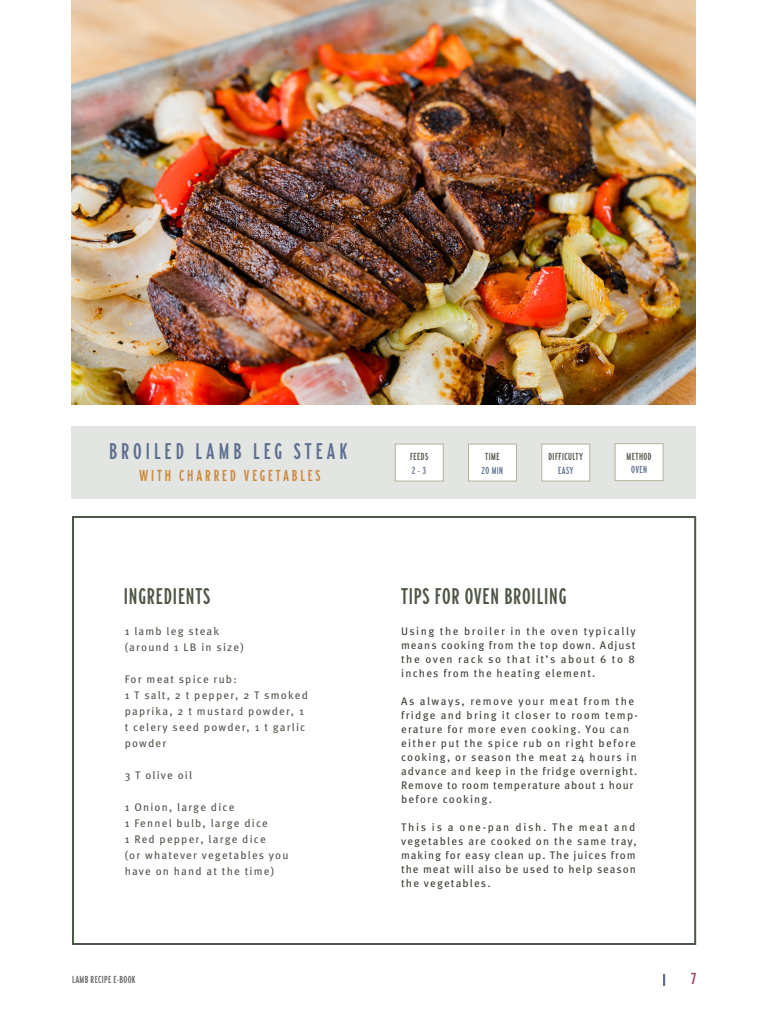
<style>
.page{position:relative;width:768px;height:1024px;background:#fff}
.page>*{position:absolute;margin:0;border:0;box-sizing:border-box;transform-origin:0 0}
.highlight_red_text{font:20px "Carnaby Street Clean";letter-spacing:.04em;color:#4d5747}
.title_recipes{font:20px "Carnaby Street Clean";letter-spacing:.2em;color:#5e7090}
.title_recipes-2{font:14px "Carnaby Street Clean";letter-spacing:.2em;color:#ce8639}
.t1{font:14px "Carnaby Street Clean";color:#9f3a62}
.full_text{font:11px/14px "Meta Pro";letter-spacing:.11em;color:#394134}
.ingredients_text{font:11px/16px "Meta Pro";letter-spacing:.11em;color:#4d5747}
.full_text-2{font:11px/14px "Meta Pro";letter-spacing:.08em;color:#394134}
.instructions{font:9px "Carnaby Street Clean";letter-spacing:.05em;color:#4d5747}
.t2{font:9px "Carnaby Street Clean";letter-spacing:.04em;color:#666}
.instructions-2{font:9px "Carnaby Street Clean";letter-spacing:.05em;color:#5e7090}
</style>
<div class="page">
<div style="left:72px;top:516px;width:624px;height:429px;border:2px solid #4d5747"></div>
<div style="left:72px;top:426px;width:624px;height:73px;background:#e3e5e3"></div>
<img style="left:72px;top:0;width:624px;height:405px">
<svg style="left:663px;top:974px;width:2px;height:12px"></svg>
<div style="left:395px;top:444px;width:49px;height:38px;background:#fff;border:1px solid #b6b09c"></div>
<div style="left:468px;top:444px;width:49px;height:38px;background:#fff;border:1px solid #b6b09c"></div>
<div style="left:541px;top:444px;width:49px;height:38px;background:#fff;border:1px solid #b6b09c"></div>
<div style="left:615px;top:443px;width:49px;height:38px;background:#fff;border:1px solid #b6b09c"></div>
<p class="title_recipes" style="left:109px;top:439px;width:240px">BROILED LAMB LEG STEAK</p>
<p class="title_recipes-2" style="left:139px;top:468px;width:183px">WITH CHARRED VEGETABLES</p>
<p class="highlight_red_text" style="left:124px;top:585px;width:88px">INGREDIENTS</p>
<p class="ingredients_text" style="left:125px;top:622px;width:96px">1 lamb leg steak</p>
<p class="ingredients_text" style="left:125px;top:638px;width:121px">(around 1 LB in size)</p>
<p class="ingredients_text" style="left:125px;top:670px;width:114px">For meat spice rub:</p>
<p class="ingredients_text" style="left:125px;top:686px;width:185px">1 T salt, 2 t pepper, 2 T smoked</p>
<p class="ingredients_text" style="left:125px;top:702px;width:182px">paprika, 2 t mustard powder, 1 t celery seed powder, 1 t garlic powder</p>
<p class="ingredients_text" style="left:125px;top:766px;width:69px">3 T olive oil</p>
<p class="ingredients_text" style="left:125px;top:798px;width:111px">1 Onion, large dice</p>
<p class="ingredients_text" style="left:125px;top:814px;width:145px">1 Fennel bulb, large dice</p>
<p class="ingredients_text" style="left:125px;top:830px;width:143px">1 Red pepper, large dice</p>
<p class="ingredients_text" style="left:125px;top:846px;width:165px">(or whatever vegetables you</p>
<p class="ingredients_text" style="left:125px;top:862px;width:151px">have on hand at the time)</p>
<p class="instructions" style="left:410px;top:451px;width:20px">FEEDS</p>
<p class="instructions-2" style="left:412px;top:465px;width:15px">2 - 3</p>
<p class="instructions" style="left:485px;top:451px;width:16px">TIME</p>
<p class="instructions-2" style="left:482px;top:465px;width:23px">20 MIN</p>
<p class="instructions" style="left:548px;top:451px;width:36px">DIFFICULTY</p>
<p class="instructions-2" style="left:558px;top:465px;width:17px">EASY</p>
<p class="instructions" style="left:627px;top:451px;width:27px">METHOD</p>
<p class="instructions-2" style="left:631px;top:465px;width:17px">OVEN</p>
<p class="highlight_red_text" style="left:401px;top:585px;width:167px">TIPS FOR OVEN BROILING</p>
<p class="full_text" style="left:401px;top:623px;width:236px;text-align:justify">Using the broiler in the oven typically means cooking from the top down. Adjust the oven rack so that it’s about 6 to 8 inches from the heating element.</p>
<p class="full_text" style="left:401px;top:693px;width:238px">As always, remove your meat from the fridge and bring it closer to room temp-</p>
<p class="full_text" style="left:401px;top:721px;width:237px">erature for more even cooking. You can either put the spice rub on right before cooking, or season the meat 24 hours in</p>
<p class="full_text-2" style="left:401px;top:763px;width:238px">advance and keep in the fridge overnight.<br>Remove to room temperature about 1 hour</p>
<p class="full_text" style="left:401px;top:791px;width:92px">before cooking.</p>
<p class="full_text" style="left:401px;top:819px;width:237px">This is a one-pan dish. The meat and vegetables are cooked on the same tray, making for easy clean up. The juices from the meat will also be used to help season the vegetables.</p>
<p class="t2" style="left:72px;top:974px;width:65px">LAMB RECIPE E-BOOK</p>
<p class="t1" style="left:691px;top:971px;width:7px">7</p>
</div>
